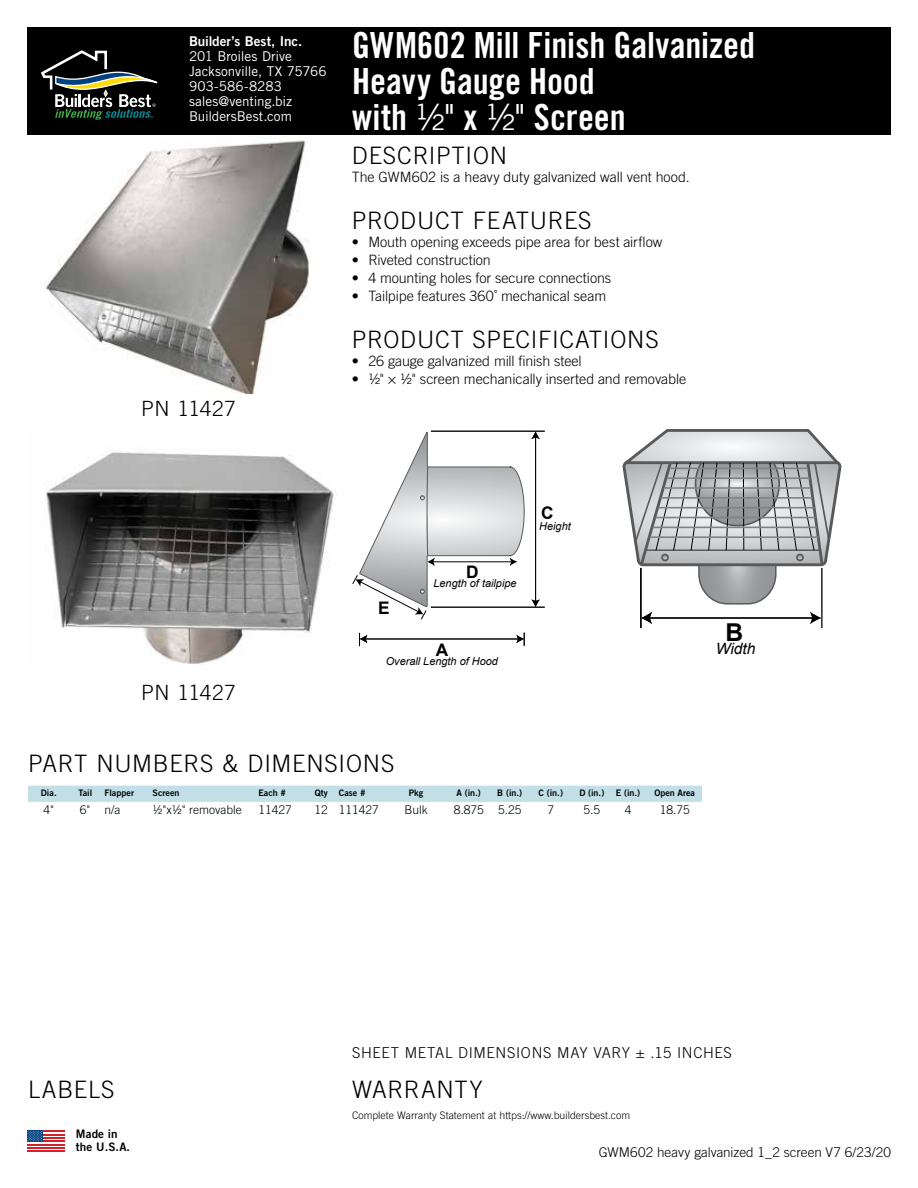
<style>
.page{position:relative;width:918px;height:1188px;background:#fff}
.page>*{position:absolute;margin:0;border:0;box-sizing:border-box;transform-origin:0 0}
.t1{font:36px/36px "Trade Gothic LT Std Bd Cn 20";color:#fff}
.t2{font:700 24.6px "Arial";color:#000}
.t3{font:300 24px "Trade Gothic LT Std";letter-spacing:.03em;color:#000}
.t4{font:300 21px "Trade Gothic LT Std";letter-spacing:.02em;color:#000}
.t5{font:700 17.25px "Arial";color:#000}
.t6{font:italic 15.6px "Arial";color:#000}
.t7{font:300 15px "Trade Gothic LT Std";letter-spacing:.045em;color:#000}
.t8{font:300 14.25px "Trade Gothic LT Std";letter-spacing:-.005em;color:#000}
.t9{font:13.5px/15px "Trade Gothic LT Std";letter-spacing:-.005em;color:#fff}
.t10{font:300 13.5px "Trade Gothic LT Std";letter-spacing:.005em;color:#000}
.t11{font:13.5px "Trade Gothic LT Std Bd 2";letter-spacing:-.005em;color:#fff}
.t12{font:300 12px "Trade Gothic LT Std";color:#000}
.t13{font:11.7px/12.5px "Trade Gothic LT Std Bd 2";letter-spacing:.01em;color:#000}
.t14{font:italic 10.95px "Arial";color:#000}
.t15{font:300 10.5px "Trade Gothic LT Std";color:#000}
.t16{font:9px "Trade Gothic LT Std Bd 2";color:#000}
.s1{font-family:"Trade Gothic LT Std";font-weight:300}
.s2{font-family:"Trade Gothic LT Std"}
</style>
<div class="page">
<div style="left:27px;top:1130px;width:38px;height:22px;background:linear-gradient(to right,#fff,#fff)"></div>
<hr style="left:43px;top:1130px;width:22px;height:2px;background:#d52029">
<hr style="left:43px;top:1140px;width:22px;height:2px;background:#d52029">
<hr style="left:27px;top:1144px;width:38px;height:1px;background:#d52029">
<hr style="left:27px;top:1147px;width:38px;height:2px;background:#d52029">
<hr style="left:27px;top:1150px;width:38px;height:2px;background:#d52029">
<svg style="left:27px;top:1130px;width:15px;height:12px"></svg>
<svg style="left:27px;top:1131px;width:38px;height:10px"></svg>
<img style="left:46px;top:452px;width:291px;height:212px">
<img style="left:45px;top:140px;width:264px;height:254px">
<div style="left:28px;top:28px;width:862px;height:106px;background:#000"></div>
<div style="left:27px;top:27px;width:864px;height:108px;border:2px solid #000"></div>
<svg style="left:40px;top:50px;width:118px;height:70px"></svg>
<div style="left:28px;top:786px;width:674px;height:16px;background:#c2dfe8"></div>
<svg style="left:352px;top:432px;width:173px;height:188px"></svg>
<hr style="left:365px;top:639px;width:154px;height:1px;background:#000">
<svg style="left:359px;top:633px;width:8px;height:13px"></svg>
<svg style="left:516px;top:632px;width:9px;height:14px"></svg>
<hr style="left:535px;top:437px;width:1px;height:165px;background:#000">
<svg style="left:531px;top:432px;width:9px;height:7px"></svg>
<svg style="left:531px;top:599px;width:9px;height:8px"></svg>
<hr style="left:431px;top:607px;width:114px;height:1px;background:#000">
<hr style="left:431px;top:431px;width:114px;height:1px;background:#000">
<svg style="left:622px;top:429px;width:219px;height:176px"></svg>
<hr style="left:650px;top:536px;width:168px;height:2px;background:#808285">
<hr style="left:653px;top:527px;width:164px;height:1px;background:#808285">
<hr style="left:656px;top:517px;width:159px;height:1px;background:#808285">
<hr style="left:659px;top:507px;width:155px;height:2px;background:#808285">
<hr style="left:662px;top:497px;width:150px;height:2px;background:#808285">
<hr style="left:665px;top:487px;width:146px;height:2px;background:#808285">
<hr style="left:667px;top:477px;width:142px;height:2px;background:#808285">
<hr style="left:670px;top:468px;width:138px;height:1px;background:#808285">
<hr style="left:821px;top:568px;width:2px;height:60px;background:#000">
<hr style="left:649px;top:617px;width:164px;height:2px;background:#000">
<svg style="left:810px;top:612px;width:11px;height:12px"></svg>
<svg style="left:642px;top:612px;width:10px;height:12px"></svg>
<hr style="left:640px;top:568px;width:2px;height:60px;background:#000">
<p class="t11" style="left:189px;top:33px;width:115px">Builder’s Best, Inc.</p>
<p class="t9" style="left:189px;top:49px;width:139px">201 Broiles Drive<br>Jacksonville, TX 75766<br>903-586-8283 sales@venting.biz<br>BuildersBest.com</p>
<h3 class="t4" style="left:141px;top:396px;width:96px">PN 11427</h3>
<h1 class="t1" style="left:352px;top:27px;width:405px">GWM602 Mill Finish Galvanized<br>Heavy Gauge Hood<br>with <span class="s1">½</span><span class="s2">"</span> x <span class="s1">½</span><span class="s2">"</span> Screen</h1>
<h3 class="t3" style="left:352px;top:141px;width:157px">DESCRIPTION</h3>
<p class="t8" style="left:352px;top:169px;width:339px">The GWM602 is a heavy duty galvanized wall vent hood.</p>
<h3 class="t3" style="left:352px;top:206px;width:241px">PRODUCT FEATURES</h3>
<p class="t8" style="left:352px;top:233px;width:312px">• Mouth opening exceeds pipe area for best airflow</p>
<p class="t8" style="left:352px;top:251px;width:140px">• Riveted construction</p>
<p class="t8" style="left:352px;top:269px;width:261px">• 4 mounting holes for secure connections</p>
<p class="t8" style="left:352px;top:287px;width:256px">• Tailpipe features 360˚ mechanical seam</p>
<h3 class="t3" style="left:352px;top:325px;width:308px">PRODUCT SPECIFICATIONS</h3>
<p class="t8" style="left:352px;top:352px;width:231px">• 26 gauge galvanized mill finish steel</p>
<p class="t8" style="left:352px;top:370px;width:336px">• ½" × ½" screen mechanically inserted and removable</p>
<h3 class="t4" style="left:141px;top:680px;width:96px">PN 11427</h3>
<p class="t5" style="left:378px;top:596px;width:13px">E</p>
<p class="t5" style="left:466px;top:560px;width:14px">D</p>
<p class="t14" style="left:433px;top:576px;width:85px">Length of tailpipe</p>
<p class="t5" style="left:436px;top:638px;width:14px">A</p>
<p class="t14" style="left:386px;top:654px;width:114px">Overall Length of Hood</p>
<p class="t5" style="left:541px;top:501px;width:14px">C</p>
<p class="t14" style="left:539px;top:519px;width:33px">Height</p>
<h2 class="t2" style="left:725px;top:617px;width:19px">B</h2>
<p class="t6" style="left:716px;top:638px;width:41px">Width</p>
<h3 class="t3" style="left:28px;top:749px;width:368px">PART NUMBERS &amp; DIMENSIONS</h3>
<p class="t16" style="left:41px;top:787px;width:17px">Dia.</p>
<p class="t16" style="left:78px;top:787px;width:15px">Tail</p>
<p class="t16" style="left:104px;top:787px;width:31px">Flapper</p>
<p class="t16" style="left:153px;top:787px;width:28px">Screen</p>
<p class="t16" style="left:258px;top:787px;width:29px">Each #</p>
<p class="t16" style="left:315px;top:787px;width:52px">Qty Case #</p>
<p class="t16" style="left:409px;top:787px;width:16px">Pkg</p>
<p class="t16" style="left:456px;top:787px;width:26px">A (in.)</p>
<p class="t16" style="left:497px;top:787px;width:26px">B (in.)</p>
<p class="t16" style="left:539px;top:787px;width:26px">C (in.)</p>
<p class="t16" style="left:579px;top:787px;width:26px">D (in.)</p>
<p class="t16" style="left:616px;top:787px;width:26px">E (in.)</p>
<p class="t16" style="left:654px;top:787px;width:42px">Open Area</p>
<p class="t12" style="left:44px;top:803px;width:12px">4"</p>
<p class="t12" style="left:80px;top:803px;width:42px">6" n/a</p>
<p class="t12" style="left:153px;top:803px;width:91px">½"x½" removable</p>
<p class="t12" style="left:258px;top:803px;width:35px">11427</p>
<p class="t12" style="left:315px;top:803px;width:66px">12 111427</p>
<p class="t12" style="left:404px;top:803px;width:25px">Bulk</p>
<p class="t12" style="left:454px;top:803px;width:69px">8.875 5.25</p>
<p class="t12" style="left:547px;top:803px;width:8px">7</p>
<p class="t12" style="left:584px;top:803px;width:18px">5.5</p>
<p class="t12" style="left:625px;top:803px;width:8px">4</p>
<p class="t12" style="left:660px;top:803px;width:32px">18.75</p>
<h3 class="t3" style="left:28px;top:1075px;width:88px">LABELS</h3>
<p class="t13" style="left:76px;top:1128px;width:56px">Made in the U.S.A.</p>
<p class="t7" style="left:352px;top:1044px;width:381px">SHEET METAL DIMENSIONS MAY VARY ± .15 INCHES</p>
<h3 class="t3" style="left:352px;top:1075px;width:132px">WARRANTY</h3>
<p class="t15" style="left:352px;top:1109px;width:280px">Complete Warranty Statement at https://www.buildersbest.com</p>
<p class="t10" style="left:599px;top:1144px;width:294px">GWM602 heavy galvanized 1_2 screen V7 6/23/20</p>
</div>
